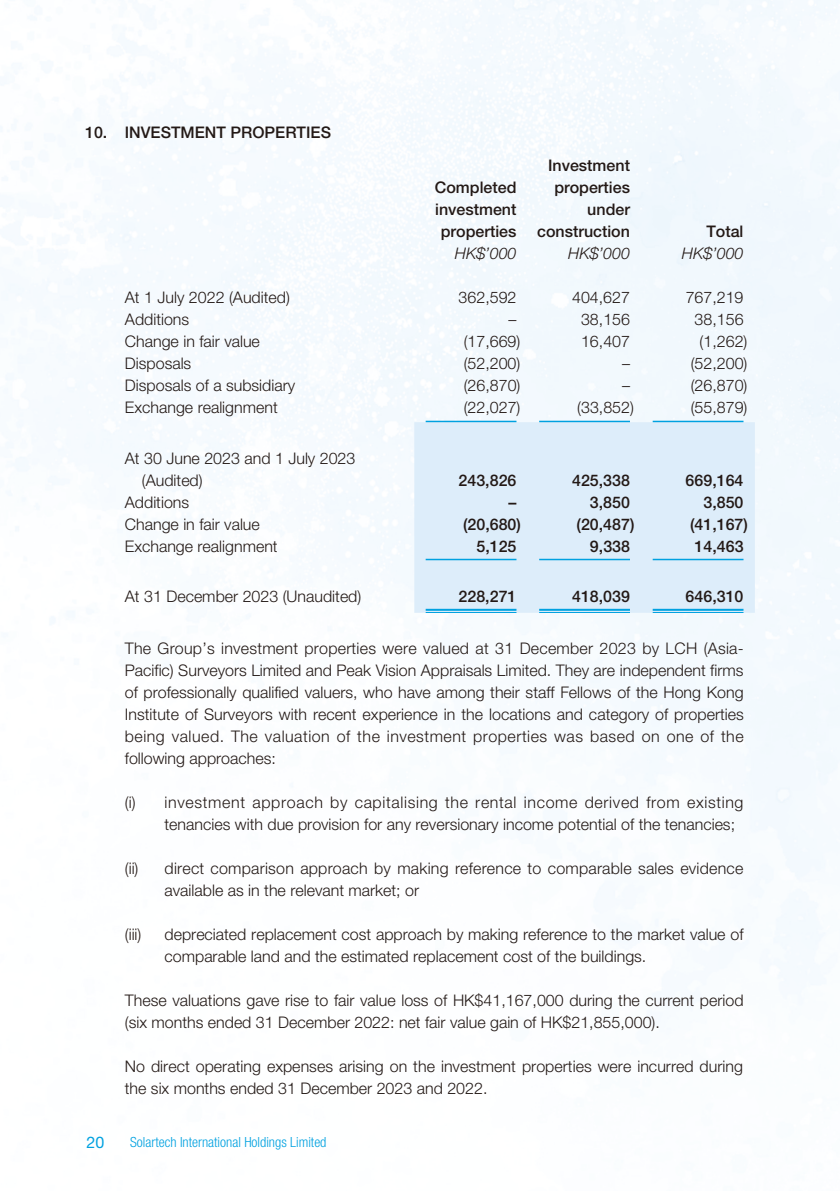
<style>
.page{position:relative;width:840px;height:1191px;background:#fff}
.page>*{position:absolute;margin:0;border:0;box-sizing:border-box;transform-origin:0 0}
.t1{font:300 16px/22px "Helvetica Neue LT Std";color:#231916}
.t2{font:500 16px/22px "Helvetica Neue LT Std";color:#231916;text-align:center}
.t3{font:italic 300 16px "Helvetica Neue LT Std";color:#231916}
.t4{font:16px "Helvetica Neue LT Std";color:#00a1e0}
.t5{font:300 condensed 14px "Helvetica Neue LT Std";color:#00a1e0}
</style>
<div class="page">
<img style="left:0;top:0;width:839px;height:1023px">
<div style="left:414px;top:422px;width:340px;height:191px;background:#ddedfa"></div>
<hr style="left:425px;top:421px;width:91px;height:1px;background:#00a1e0">
<hr style="left:539px;top:421px;width:90px;height:1px;background:#00a1e0">
<hr style="left:652px;top:421px;width:91px;height:1px;background:#00a1e0">
<hr style="left:425px;top:559px;width:91px;height:1px;background:#00a1e0">
<hr style="left:539px;top:559px;width:90px;height:1px;background:#00a1e0">
<hr style="left:652px;top:559px;width:91px;height:1px;background:#00a1e0">
<hr style="left:425px;top:609px;width:91px;height:2px;background:#00a1e0">
<hr style="left:425px;top:612px;width:91px;height:1px;background:#00a1e0">
<hr style="left:539px;top:609px;width:90px;height:2px;background:#00a1e0">
<hr style="left:539px;top:612px;width:90px;height:1px;background:#00a1e0">
<hr style="left:652px;top:609px;width:91px;height:2px;background:#00a1e0">
<hr style="left:652px;top:612px;width:91px;height:1px;background:#00a1e0">
<p class="t2" style="left:85px;top:121px;width:247px">10. INVESTMENT PROPERTIES</p>
<p class="t2" style="left:434px;top:176px;width:83px">Completed investment properties</p>
<p class="t2" style="left:537px;top:154px;width:94px;text-align:right">Investment properties under construction</p>
<p class="t2" style="left:706px;top:220px;width:39px">Total</p>
<p class="t3" style="left:454px;top:244px;width:63px">HK$’000</p>
<p class="t3" style="left:568px;top:244px;width:63px">HK$’000</p>
<p class="t3" style="left:681px;top:244px;width:63px">HK$’000</p>
<p class="t1" style="left:125px;top:286px;width:166px">At 1 July 2022 (Audited)</p>
<p class="t1" style="left:458px;top:286px;width:59px">362,592</p>
<p class="t1" style="left:572px;top:286px;width:59px">404,627</p>
<p class="t1" style="left:685px;top:286px;width:59px">767,219</p>
<p class="t1" style="left:125px;top:308px;width:66px">Additions</p>
<p class="t1" style="left:508px;top:308px;width:9px">–</p>
<p class="t1" style="left:580px;top:308px;width:50px">38,156</p>
<p class="t1" style="left:694px;top:308px;width:50px">38,156</p>
<p class="t1" style="left:125px;top:330px;width:136px">Change in fair value</p>
<p class="t1" style="left:463px;top:330px;width:58px">(17,669)</p>
<p class="t1" style="left:580px;top:330px;width:50px">16,407</p>
<p class="t1" style="left:699px;top:330px;width:49px">(1,262)</p>
<p class="t1" style="left:125px;top:352px;width:68px">Disposals</p>
<p class="t1" style="left:463px;top:352px;width:58px">(52,200)</p>
<p class="t1" style="left:621px;top:352px;width:9px">–</p>
<p class="t1" style="left:690px;top:352px;width:58px">(52,200)</p>
<p class="t1" style="left:125px;top:374px;width:172px">Disposals of a subsidiary</p>
<p class="t1" style="left:463px;top:374px;width:58px">(26,870)</p>
<p class="t1" style="left:621px;top:374px;width:9px">–</p>
<p class="t1" style="left:690px;top:374px;width:58px">(26,870)</p>
<p class="t1" style="left:125px;top:396px;width:154px">Exchange realignment</p>
<p class="t1" style="left:463px;top:396px;width:58px">(22,027)</p>
<p class="t1" style="left:577px;top:396px;width:58px">(33,852)</p>
<p class="t1" style="left:690px;top:396px;width:58px">(55,879)</p>
<p class="t1" style="left:142px;top:446px;width:215px;text-indent:-17px">At 30 June 2023 and 1 July 2023 (Audited)</p>
<p class="t2" style="left:458px;top:468px;width:59px">243,826</p>
<p class="t2" style="left:571px;top:468px;width:59px">425,338</p>
<p class="t2" style="left:685px;top:468px;width:59px">669,164</p>
<p class="t1" style="left:125px;top:490px;width:66px">Additions</p>
<p class="t2" style="left:508px;top:490px;width:9px">–</p>
<p class="t2" style="left:589px;top:490px;width:42px">3,850</p>
<p class="t2" style="left:703px;top:490px;width:42px">3,850</p>
<p class="t1" style="left:125px;top:512px;width:136px">Change in fair value</p>
<p class="t2" style="left:463px;top:512px;width:59px">(20,680)</p>
<p class="t2" style="left:576px;top:512px;width:59px">(20,487)</p>
<p class="t2" style="left:689px;top:512px;width:59px">(41,167)</p>
<p class="t1" style="left:125px;top:534px;width:154px">Exchange realignment</p>
<p class="t2" style="left:476px;top:534px;width:42px">5,125</p>
<p class="t2" style="left:589px;top:534px;width:42px">9,338</p>
<p class="t2" style="left:694px;top:534px;width:50px">14,463</p>
<p class="t1" style="left:125px;top:584px;width:238px">At 31 December 2023 (Unaudited)</p>
<p class="t2" style="left:458px;top:584px;width:59px">228,271</p>
<p class="t2" style="left:571px;top:584px;width:59px">418,039</p>
<p class="t2" style="left:685px;top:584px;width:59px">646,310</p>
<p class="t1" style="left:125px;top:637px;width:620px;text-align:justify">The Group’s investment properties were valued at 31 December 2023 by LCH (Asia-Pacific) Surveyors Limited and Peak Vision Appraisals Limited. They are independent firms of professionally qualified valuers, who have among their staff Fellows of the Hong Kong Institute of Surveyors with recent experience in the locations and category of properties being valued. The valuation of the investment properties was based on one of the following approaches:</p>
<p class="t1" style="left:164px;top:791px;width:580px;text-indent:-40px">(i) investment approach by capitalising the rental income derived from existing tenancies with due provision for any reversionary income potential of the tenancies;</p>
<p class="t1" style="left:164px;top:857px;width:580px;text-indent:-40px">(ii) direct comparison approach by making reference to comparable sales evidence available as in the relevant market; or</p>
<p class="t1" style="left:125px;top:923px;width:18px">(iii)</p>
<p class="t1" style="left:164px;top:923px;width:580px">depreciated replacement cost approach by making reference to the market value of comparable land and the estimated replacement cost of the buildings.</p>
<p class="t1" style="left:125px;top:989px;width:619px">These valuations gave rise to fair value loss of HK$41,167,000 during the current period (six months ended 31 December 2022: net fair value gain of HK$21,855,000).</p>
<p class="t1" style="left:125px;top:1055px;width:619px">No direct operating expenses arising on the investment properties were incurred during the six months ended 31 December 2023 and 2022.</p>
<p class="t4" style="left:86px;top:1132px;width:19px">20</p>
<p class="t5" style="left:130px;top:1134px;width:198px">Solartech International Holdings Limited</p>
</div>
